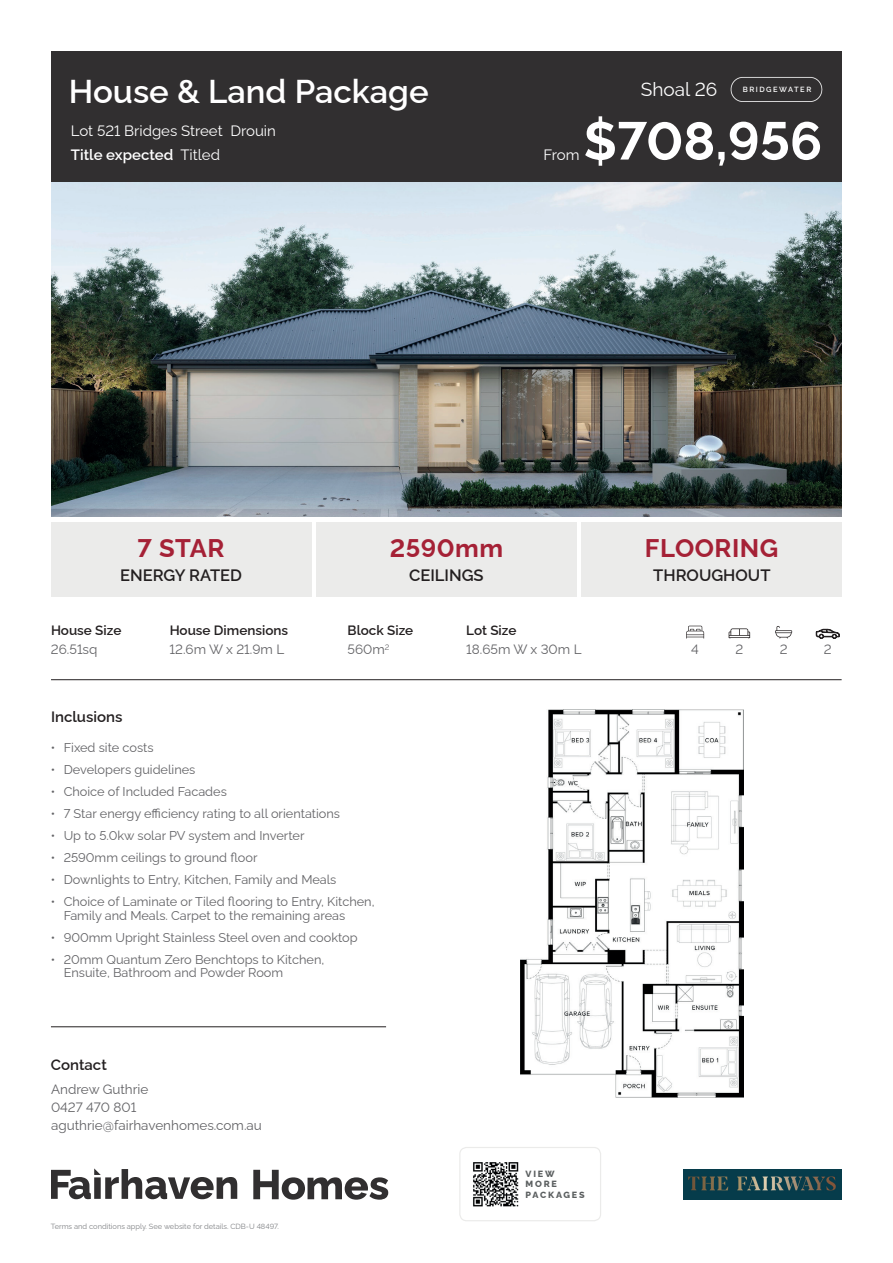
<style>
.page{position:relative;width:893px;height:1263px;background:#fff}
.page>*{position:absolute;margin:0;border:0;box-sizing:border-box;transform-origin:0 0}
.t1{font:700 52.95px "Raleway";color:#fff}
.t2{font:600 33px "Raleway";color:#fff}
.t3{font:700 25.5px "Raleway";letter-spacing:.02em;color:#a52136}
.t4{font:19.05px "Raleway";color:#fff}
.t5{font:600 16.5px "Raleway";color:#231f20}
.t6{font:15px "Raleway";color:#fff}
.t7{font:600 15px "Raleway";color:#231f20}
.t8{font:600 15px "Raleway";color:#fff}
.t9{font:13.5px/18px "Raleway";color:#636366}
.t10{font:600 13.5px "Raleway";color:#231f20}
.t11{font:12.75px/13.5px "Raleway";color:#636366}
.t12{font:800 9px/10.5px "Raleway";letter-spacing:.2em;color:#5b5f60}
.t13{font:7.8px "Raleway";color:#636366}
.t14{font:7.5px "Raleway";color:#808285}
.t15{font:600 7.5px "Raleway";letter-spacing:.2em;color:#fff}
</style>
<div class="page">
<div style="left:51px;top:51px;width:791px;height:132px;background:#312f30"></div>
<hr style="left:51px;top:1026px;width:335px;height:1px;background:#231f20">
<hr style="left:51px;top:679px;width:791px;height:1px;background:#231f20">
<svg style="left:51px;top:1168px;width:337px;height:32px"></svg>
<svg style="left:686px;top:626px;width:18px;height:13px"></svg>
<svg style="left:729px;top:628px;width:21px;height:10px"></svg>
<svg style="left:775px;top:626px;width:17px;height:12px"></svg>
<svg style="left:816px;top:629px;width:24px;height:10px"></svg>
<div style="left:51px;top:522px;width:260px;height:74px;background:#ebebea"></div>
<div style="left:316px;top:522px;width:260px;height:74px;background:#ebebea"></div>
<div style="left:582px;top:522px;width:260px;height:74px;background:#ebebea"></div>
<img style="left:51px;top:183px;width:791px;height:334px">
<img style="left:521px;top:710px;width:223px;height:387px">
<img style="left:684px;top:1169px;width:158px;height:30px">
<img style="left:731px;top:77px;width:92px;height:24px">
<div style="left:459px;top:1147px;width:142px;height:74px;border:1px solid #ebebea;border-radius:7px"></div>
<img style="left:473px;top:1162px;width:46px;height:45px">
<h2 class="t2" style="left:69px;top:65px;width:361px">House &amp; Land Package</h2>
<p class="t8" style="left:71px;top:143px;width:104px">Title expected</p>
<p class="t6" style="left:71px;top:119px;width:207px">Lot 521 Bridges Street Drouin</p>
<p class="t6" style="left:180px;top:143px;width:41px">Titled</p>
<h3 class="t4" style="left:641px;top:74px;width:78px">Shoal 26</h3>
<p class="t15" style="left:743px;top:83px;width:70px">BRIDGEWATER</p>
<h1 class="t1" style="left:583px;top:99px;width:240px">$708,956</h1>
<p class="t6" style="left:543px;top:142px;width:37px">From</p>
<h3 class="t3" style="left:138px;top:527px;width:88px">7 STAR</h3>
<p class="t5" style="left:120px;top:562px;width:123px">ENERGY RATED</p>
<h3 class="t3" style="left:390px;top:527px;width:115px">2590mm</h3>
<p class="t5" style="left:409px;top:562px;width:76px">CEILINGS</p>
<p class="t10" style="left:51px;top:619px;width:72px">House Size</p>
<p class="t10" style="left:170px;top:619px;width:120px">House Dimensions</p>
<p class="t10" style="left:348px;top:619px;width:67px">Block Size</p>
<p class="t10" style="left:466px;top:619px;width:52px">Lot Size</p>
<h3 class="t3" style="left:645px;top:527px;width:135px">FLOORING</h3>
<p class="t5" style="left:653px;top:562px;width:119px">THROUGHOUT</p>
<p class="t9" style="left:51px;top:639px;width:48px">26.51sq</p>
<p class="t9" style="left:170px;top:639px;width:116px">12.6m W x 21.9m L</p>
<p class="t7" style="left:51px;top:705px;width:73px">Inclusions</p>
<p class="t13" style="left:385px;top:641px;width:6px">2</p>
<p class="t9" style="left:348px;top:639px;width:39px">560m</p>
<p class="t9" style="left:466px;top:639px;width:117px">18.65m W x 30m L</p>
<p class="t11" style="left:51px;top:739px;width:104px">• Fixed site costs</p>
<p class="t11" style="left:51px;top:761px;width:146px">• Developers guidelines</p>
<p class="t11" style="left:51px;top:783px;width:177px">• Choice of Included Facades</p>
<p class="t11" style="left:51px;top:805px;width:291px">• 7 Star energy efficiency rating to all orientations</p>
<p class="t11" style="left:51px;top:827px;width:255px">• Up to 5.0kw solar PV system and Inverter</p>
<p class="t11" style="left:51px;top:849px;width:208px">• 2590mm ceilings to ground floor</p>
<p class="t11" style="left:51px;top:872px;width:287px">• Downlights to Entry, Kitchen, Family and Meals</p>
<p class="t11" style="left:64px;top:894px;width:312px;text-indent:-13px">• Choice of Laminate or Tiled flooring to Entry, Kitchen,<br>Family and Meals. Carpet to the remaining areas</p>
<p class="t11" style="left:51px;top:929px;width:308px">• 900mm Upright Stainless Steel oven and cooktop</p>
<p class="t11" style="left:64px;top:951px;width:262px;text-indent:-13px">• 20mm Quantum Zero Benchtops to Kitchen,<br>Ensuite, Bathroom and Powder Room</p>
<p class="t7" style="left:51px;top:1052px;width:57px">Contact</p>
<p class="t9" style="left:51px;top:1079px;width:212px">Andrew Guthrie<br>0427 470 801 aguthrie@fairhavenhomes.com.au</p>
<p class="t14" style="left:51px;top:1220px;width:229px">Terms and conditions apply. See website for details. CDB-U 48497.</p>
<p class="t12" style="left:526px;top:1167px;width:61px">VIEW<br>MORE<br>PACKAGES</p>
<p class="t9" style="left:691px;top:639px;width:9px">4</p>
<p class="t9" style="left:735px;top:639px;width:9px">2</p>
<p class="t9" style="left:780px;top:639px;width:9px">2</p>
<p class="t9" style="left:824px;top:639px;width:9px">2</p>
</div>
